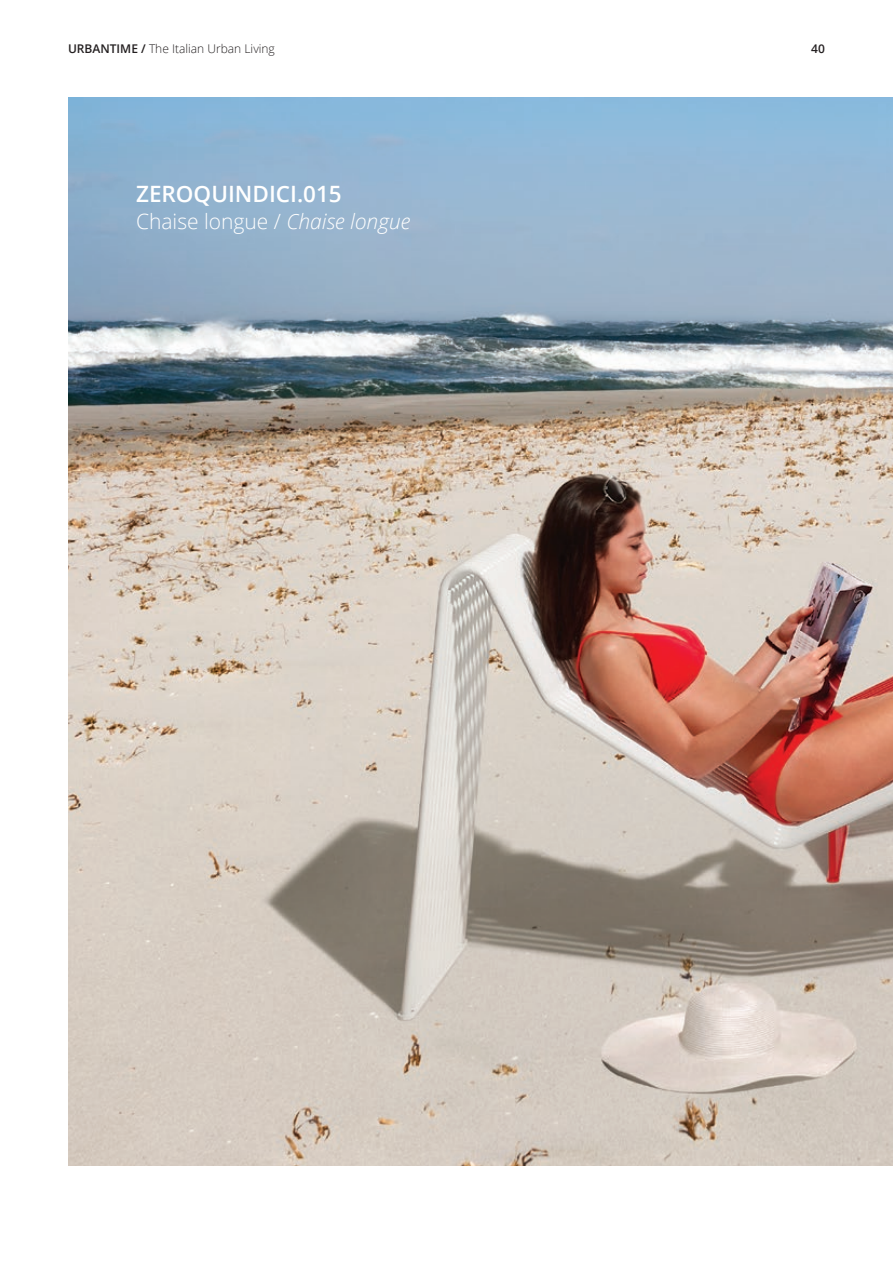
<style>
.page{position:relative;width:893px;height:1263px;background:#fff}
.page>*{position:absolute;margin:0;border:0;box-sizing:border-box;transform-origin:0 0}
.t1{font:600 22.5px "Open Sans";color:#fff}
.t2{font:300 21px "Open Sans";color:#fff}
.t3{font:300 12px "Open Sans";color:#231f20}
.t4{font:600 12px "Open Sans";color:#231f20}
.s1{font-weight:600}
.s2{font-style:italic}
</style>
<div class="page">
<img style="left:68px;top:98px;width:825px;height:1067px">
<p class="t3" style="left:68px;top:41px;width:208px"><span class="s1">URBANTIME /</span> The Italian Urban Living</p>
<p class="t4" style="left:811px;top:41px;width:15px">40</p>
<h1 class="t1" style="left:136px;top:179px;width:207px">ZEROQUINDICI.015</h1>
<h2 class="t2" style="left:136px;top:207px;width:276px">Chaise longue / <span class="s2">Chaise longue</span></h2>
</div>
